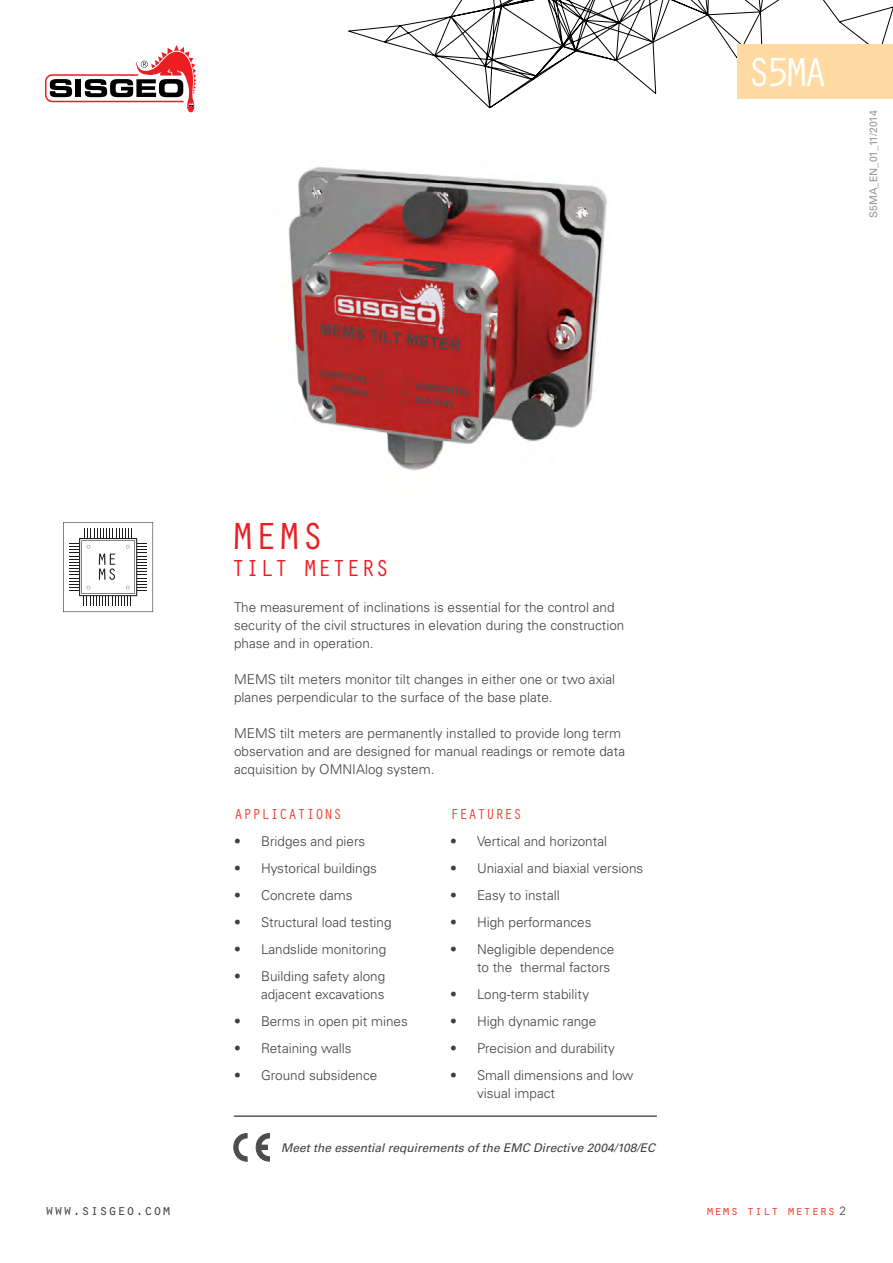
<style>
.page{position:relative;width:893px;height:1263px;background:#fff}
.page>*{position:absolute;margin:0;border:0;box-sizing:border-box;transform-origin:0 0}
.t1{font:42px "Orator Std";color:#fff}
.t2{font:39px "Orator Std";color:#ed1d24}
.t3{font:24px "Orator Std";color:#ed1d24}
.t4{font:15px "Orator Std";color:#ef4130}
.t5{font:15px "Orator Std";color:#414042}
.t6{font:300 13.5px/18px "Univers LT Std";color:#414042}
.t7{font:13.5px "Orator Std";color:#ef4130}
.t8{font:italic 12px "Univers LT Std";color:#414042}
.t9{font:10.5px "Univers LT Std";color:#939598}
.s1{font-family:"Univers"}
.s2{font-family:"Univers LT Std";font-weight:300;font-size:12px;color:#414042}
</style>
<div class="page">
<svg style="left:348px;top:0;width:545px;height:108px"></svg>
<div style="left:737px;top:45px;width:156px;height:54px;background:#ffdaa2"></div>
<svg style="left:45px;top:45px;width:151px;height:68px"></svg>
<img style="left:289px;top:167px;width:318px;height:304px">
<svg style="left:256px;top:1133px;width:14px;height:28px"></svg>
<svg style="left:233px;top:1133px;width:14px;height:28px"></svg>
<hr style="left:234px;top:1116px;width:423px;height:1px;background:#000">
<svg style="left:63px;top:522px;width:90px;height:90px"></svg>
<h1 class="t1" style="left:746px;top:42px;width:83px">S5MA</h1>
<p class="t9" style="left:867px;top:218px;width:109px;rotate:-90deg">S5MA_EN_01_11/2014</p>
<p class="t2" style="left:231px;top:508px;width:95px">MEMS</p>
<p class="t3" style="left:231px;top:551px;width:160px">TILT METERS</p>
<p class="t6" style="left:234px;top:598px;width:392px">The measurement of inclinations is essential for the control and security of the civil structures in elevation during the construction phase and in operation.</p>
<p class="t6" style="left:234px;top:670px;width:383px">MEMS tilt meters monitor tilt changes in either one or two axial</p>
<p class="t6" style="left:234px;top:688px;width:320px">planes perpendicular to the surface of the base plate.</p>
<p class="t6" style="left:234px;top:724px;width:393px">MEMS tilt meters are permanently installed to provide long term observation and are designed for manual readings or remote data acquisition by OMNIAlog system.</p>
<p class="t4" style="left:234px;top:803px;width:109px">APPLICATIONS</p>
<p class="t6" style="left:234px;top:832px;width:133px"><span class="s1">•</span> Bridges and piers</p>
<p class="t6" style="left:234px;top:859px;width:144px"><span class="s1">•</span> Hystorical buildings</p>
<p class="t6" style="left:234px;top:886px;width:120px"><span class="s1">•</span> Concrete dams</p>
<p class="t6" style="left:234px;top:913px;width:159px"><span class="s1">•</span> Structural load testing</p>
<p class="t6" style="left:234px;top:940px;width:154px"><span class="s1">•</span> Landslide monitoring</p>
<p class="t6" style="left:234px;top:967px;width:153px;text-align:right"><span class="s1">•</span> Building safety along adjacent excavations</p>
<p class="t6" style="left:234px;top:1012px;width:175px"><span class="s1">•</span> Berms in open pit mines</p>
<p class="t6" style="left:234px;top:1039px;width:119px"><span class="s1">•</span> Retaining walls</p>
<p class="t6" style="left:234px;top:1066px;width:145px"><span class="s1">•</span> Ground subsidence</p>
<p class="t4" style="left:450px;top:803px;width:73px">FEATURES</p>
<p class="t6" style="left:450px;top:832px;width:159px"><span class="s1">•</span> Vertical and horizontal</p>
<p class="t6" style="left:450px;top:859px;width:195px"><span class="s1">•</span> Uniaxial and biaxial versions</p>
<p class="t6" style="left:450px;top:886px;width:111px"><span class="s1">•</span> Easy to install</p>
<p class="t6" style="left:450px;top:913px;width:143px"><span class="s1">•</span> High performances</p>
<p class="t6" style="left:477px;top:940px;width:139px;text-indent:-27px"><span class="s1">•</span> Negligible dependence to the thermal factors</p>
<p class="t6" style="left:450px;top:985px;width:141px"><span class="s1">•</span> Long-term stability</p>
<p class="t6" style="left:450px;top:1012px;width:148px"><span class="s1">•</span> High dynamic range</p>
<p class="t6" style="left:450px;top:1039px;width:167px"><span class="s1">•</span> Precision and durability</p>
<p class="t6" style="left:477px;top:1066px;width:158px;text-indent:-27px"><span class="s1">•</span> Small dimensions and low visual impact</p>
<p class="t8" style="left:281px;top:1140px;width:376px">Meet the essential requirements of the EMC Directive 2004/108/EC</p>
<p class="t5" style="left:45px;top:1199px;width:127px">www.sisgeo.com</p>
<p class="t7" style="left:706px;top:1201px;width:142px">mems tilt meters <span class="s2">2</span></p>
</div>
